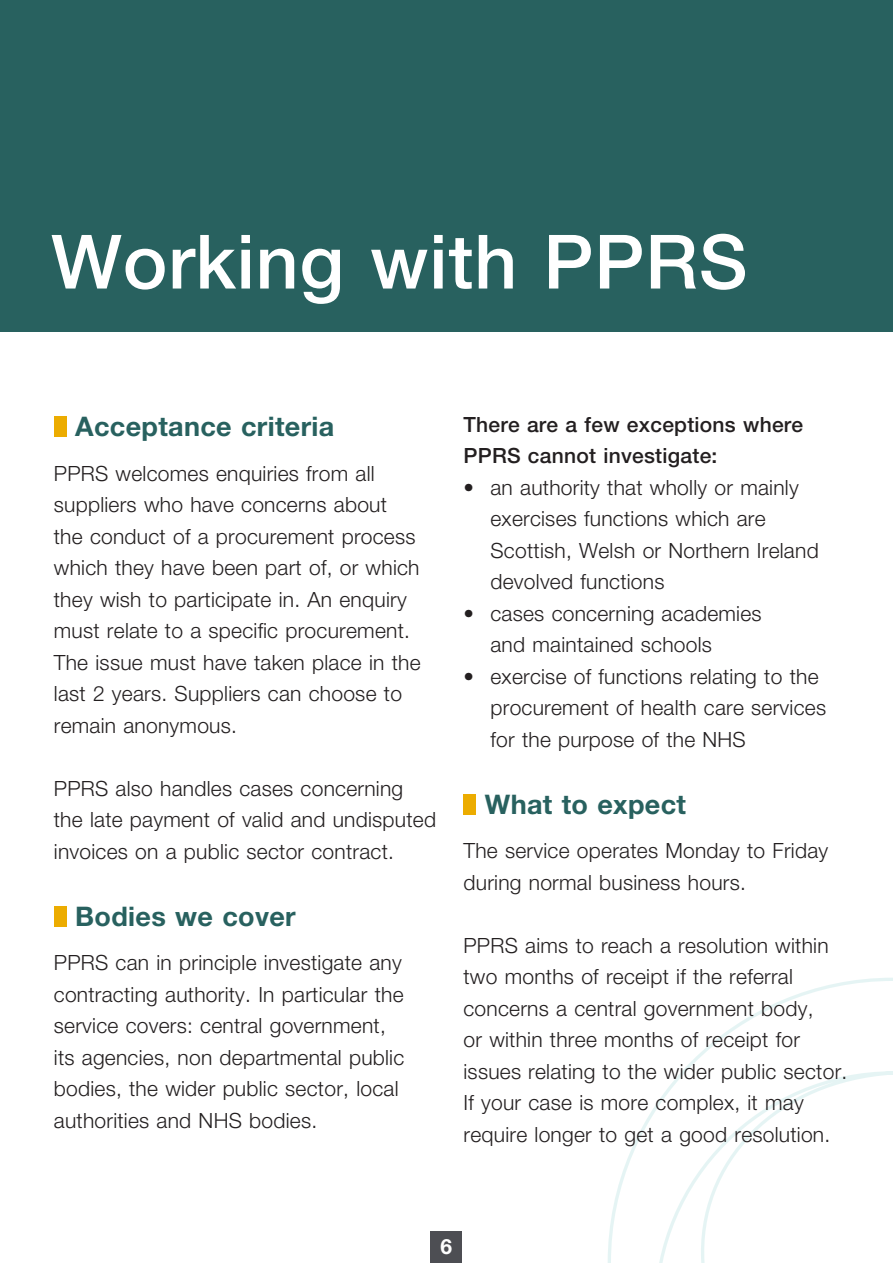
<style>
.page{position:relative;width:893px;height:1263px;background:#fff}
.page>*{position:absolute;margin:0;border:0;box-sizing:border-box;transform-origin:0 0}
.t1{font:500 75px "Helvetica Neue LT Pro";letter-spacing:.01em;color:#fff}
.Subtitle_1_line{font:700 27px "Helvetica Neue LT Pro";letter-spacing:.01em;color:#28615f}
.Body{font:300 21px/31.5px "Helvetica Neue LT Pro";letter-spacing:.01em;color:#231f20}
.Body-2{font:500 21px/31.5px "Helvetica Neue LT Pro";letter-spacing:.01em;color:#231f20}
.t2{font:700 21px "Helvetica Neue LT Pro";color:#fff}
</style>
<div class="page">
<div style="left:431px;top:1231px;width:31px;height:32px;background:#4d4e53"></div>
<svg style="left:608px;top:978px;width:285px;height:285px"></svg>
<div style="left:0;top:0;width:893px;height:332px;background:#28615f"></div>
<div style="left:54px;top:416px;width:12px;height:21px;background:#ecac00"></div>
<div style="left:54px;top:906px;width:12px;height:21px;background:#ecac00"></div>
<div style="left:463px;top:794px;width:13px;height:21px;background:#ecac00"></div>
<p class="t1" style="left:51px;top:217px;width:698px">Working with PPRS</p>
<p class="Subtitle_1_line" style="left:75px;top:410px;width:260px">Acceptance criteria</p>
<p class="Body" style="left:54px;top:457px;width:368px">PPRS welcomes enquiries from all suppliers who have concerns about the conduct of a procurement process which they have been part of, or which they wish to participate in. An enquiry must relate to a specific procurement.<br>The issue must have taken place in the last 2 years. Suppliers can choose to remain anonymous.</p>
<p class="Body" style="left:54px;top:772px;width:384px">PPRS also handles cases concerning the late payment of valid and undisputed invoices on a public sector contract.</p>
<p class="Subtitle_1_line" style="left:75px;top:900px;width:222px">Bodies we cover</p>
<p class="Body" style="left:54px;top:947px;width:352px">PPRS can in principle investigate any contracting authority. In particular the service covers: central government, its agencies, non departmental public bodies, the wider public sector, local authorities and NHS bodies.</p>
<p class="Body-2" style="left:463px;top:408px;width:341px">There are a few exceptions where<br>PPRS cannot investigate:</p>
<p class="Body" style="left:490px;top:471px;width:330px;text-indent:-27px">• an authority that wholly or mainly exercises functions which are<br>Scottish, Welsh or Northern Ireland devolved functions</p>
<p class="Body" style="left:490px;top:597px;width:273px;text-indent:-27px">• cases concerning academies and maintained schools</p>
<p class="Body" style="left:490px;top:660px;width:337px;text-indent:-27px">• exercise of functions relating to the procurement of health care services for the purpose of the NHS</p>
<p class="Subtitle_1_line" style="left:485px;top:788px;width:203px">What to expect</p>
<p class="Body" style="left:463px;top:835px;width:366px">The service operates Monday to Friday during normal business hours.</p>
<p class="Body" style="left:463px;top:929px;width:385px">PPRS aims to reach a resolution within two months of receipt if the referral concerns a central government body,<br>or within three months of receipt for issues relating to the wider public sector.<br>If your case is more complex, it may require longer to get a good resolution.</p>
<p class="t2" style="left:440px;top:1233px;width:13px">6</p>
</div>
